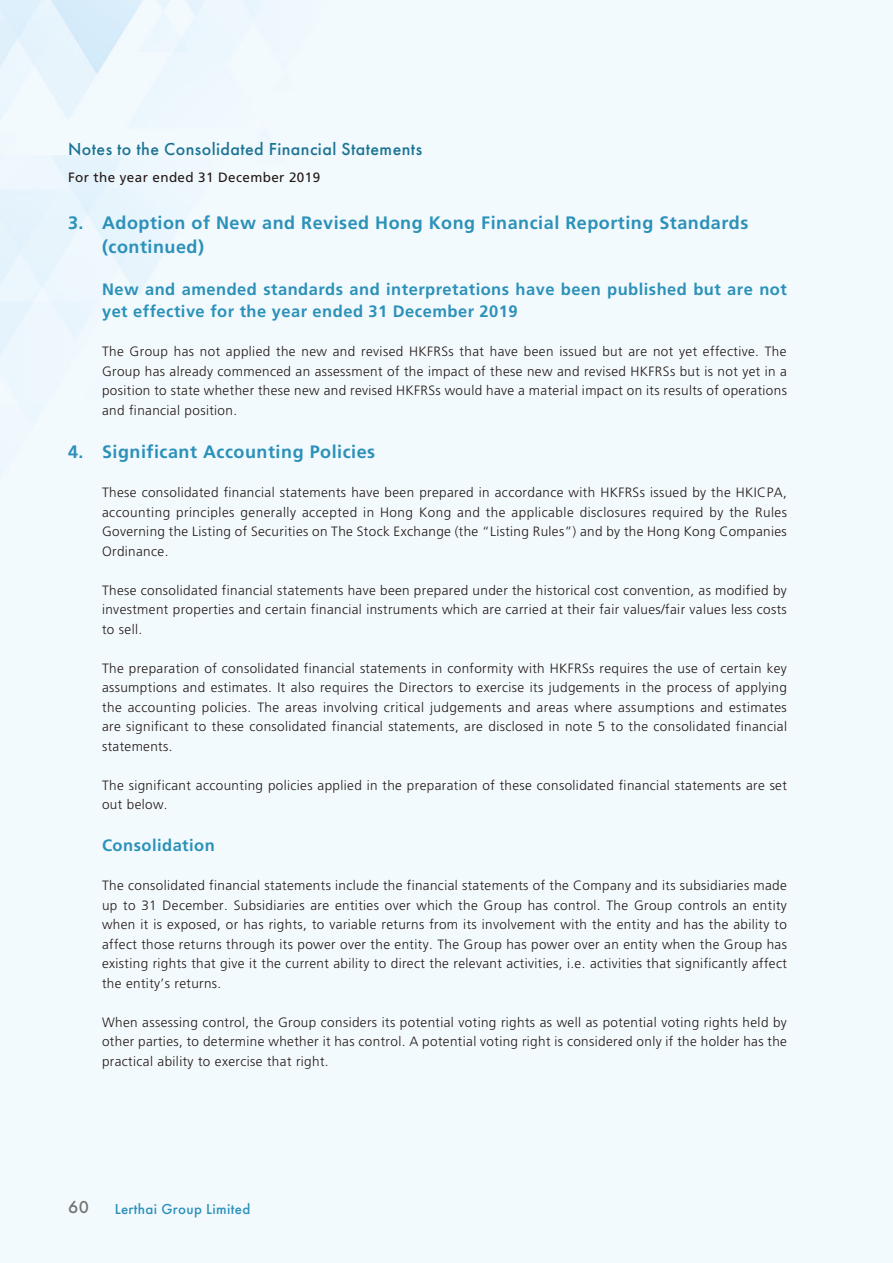
<style>
.page{position:relative;width:893px;height:1263px;background:#fff}
.page>*{position:absolute;margin:0;border:0;box-sizing:border-box;transform-origin:0 0}
.t1{font:700 18px/24px "Frutiger LT Std";letter-spacing:.03em;color:#2c91b9}
.t2{font:500 18px "Futura PT";letter-spacing:.025em;color:#1c7494}
.t3{font:500 18px "Futura PT";color:#727272}
.t4{font:700 16.5px/22.5px "Frutiger LT Std";letter-spacing:.03em;color:#2c91b9}
.t5{font:500 15px "Futura PT";letter-spacing:.025em;color:#2c91b9}
.t6{font:300 13.5px/19.5px "Frutiger LT Std";letter-spacing:.03em;color:#231916;text-align:justify}
.t7{font:13.5px "Frutiger LT Std";letter-spacing:.03em;color:#231916}
</style>
<div class="page">
<h1 class="t2" style="left:68px;top:138px;width:356px">Notes to the Consolidated Financial Statements</h1>
<p class="t7" style="left:68px;top:170px;width:254px">For the year ended 31 December 2019</p>
<h1 class="t1" style="left:102px;top:211px;width:648px;text-indent:-34px">3. Adoption of New and Revised Hong Kong Financial Reporting Standards (continued)</h1>
<p class="t4" style="left:102px;top:278px;width:686px">New and amended standards and interpretations have been published but are not yet effective for the year ended 31 December 2019</p>
<p class="t6" style="left:102px;top:342px;width:686px">The Group has not applied the new and revised HKFRSs that have been issued but are not yet effective. The Group has already commenced an assessment of the impact of these new and revised HKFRSs but is not yet in a position to state whether these new and revised HKFRSs would have a material impact on its results of operations and financial position.</p>
<h1 class="t1" style="left:68px;top:440px;width:309px">4. Significant Accounting Policies</h1>
<p class="t6" style="left:102px;top:483px;width:686px">These consolidated financial statements have been prepared in accordance with HKFRSs issued by the HKICPA, accounting principles generally accepted in Hong Kong and the applicable disclosures required by the Rules Governing the Listing of Securities on The Stock Exchange (the “Listing Rules”) and by the Hong Kong Companies Ordinance.</p>
<p class="t6" style="left:102px;top:580px;width:686px">These consolidated financial statements have been prepared under the historical cost convention, as modified by investment properties and certain financial instruments which are carried at their fair values/fair values less costs to sell.</p>
<p class="t6" style="left:102px;top:658px;width:686px">The preparation of consolidated financial statements in conformity with HKFRSs requires the use of certain key assumptions and estimates. It also requires the Directors to exercise its judgements in the process of applying the accounting policies. The areas involving critical judgements and areas where assumptions and estimates are significant to these consolidated financial statements, are disclosed in note 5 to the consolidated financial statements.</p>
<p class="t6" style="left:102px;top:775px;width:686px">The significant accounting policies applied in the preparation of these consolidated financial statements are set out below.</p>
<p class="t4" style="left:102px;top:834px;width:114px">Consolidation</p>
<p class="t6" style="left:102px;top:876px;width:686px">The consolidated financial statements include the financial statements of the Company and its subsidiaries made up to 31 December. Subsidiaries are entities over which the Group has control. The Group controls an entity when it is exposed, or has rights, to variable returns from its involvement with the entity and has the ability to affect those returns through its power over the entity. The Group has power over an entity when the Group has existing rights that give it the current ability to direct the relevant activities, i.e. activities that significantly affect the entity’s returns.</p>
<p class="t6" style="left:102px;top:1012px;width:686px">When assessing control, the Group considers its potential voting rights as well as potential voting rights held by other parties, to determine whether it has control. A potential voting right is considered only if the holder has the practical ability to exercise that right.</p>
<h1 class="t3" style="left:68px;top:1196px;width:22px">60</h1>
<p class="t5" style="left:115px;top:1199px;width:137px">Lerthai Group Limited</p>
</div>
